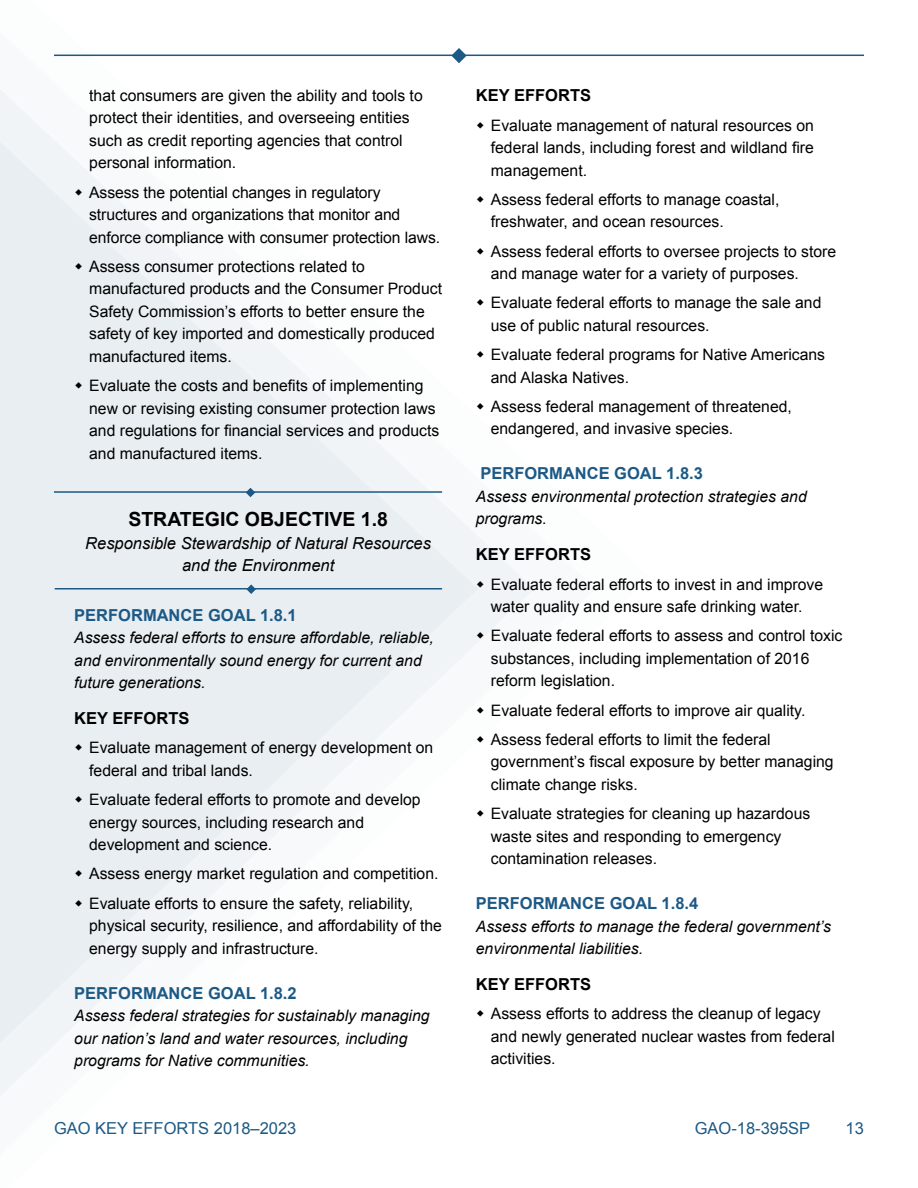
<style>
.page{position:relative;width:918px;height:1188px;background:#fff}
.page>*{position:absolute;margin:0;border:0;box-sizing:border-box;transform-origin:0 0}
.t1{font:700 19.5px "Arial";color:#000}
.t2{font:700 16.5px "Arial";color:#1c5985}
.t3{font:italic 16.5px/22.5px "Arial";color:#000;text-align:center}
.t4{font:700 16.5px "Arial";color:#000}
.t5{font:16.5px "Arial";color:#1c5985}
.t6{font:15.75px/22.5px "Arial";color:#000}
.t7{font:italic 15.75px/22.5px "Arial";color:#000}
</style>
<div class="page">
<hr style="left:54px;top:55px;width:810px;height:1px;background:#1c5985">
<img style="left:0;top:48px;width:648px;height:1048px">
<hr style="left:54px;top:491px;width:388px;height:2px;background:#1c5985">
<svg style="left:246px;top:488px;width:9px;height:9px"></svg>
<hr style="left:55px;top:588px;width:387px;height:2px;background:#1c5985">
<svg style="left:246px;top:584px;width:10px;height:10px"></svg>
<svg style="left:76px;top:189px;width:6px;height:6px"></svg>
<svg style="left:76px;top:263px;width:6px;height:6px"></svg>
<svg style="left:76px;top:382px;width:6px;height:7px"></svg>
<svg style="left:76px;top:744px;width:6px;height:7px"></svg>
<svg style="left:76px;top:796px;width:6px;height:7px"></svg>
<svg style="left:76px;top:870px;width:6px;height:7px"></svg>
<svg style="left:76px;top:900px;width:6px;height:6px"></svg>
<svg style="left:477px;top:122px;width:7px;height:6px"></svg>
<svg style="left:477px;top:196px;width:7px;height:6px"></svg>
<svg style="left:477px;top:248px;width:7px;height:6px"></svg>
<svg style="left:477px;top:299px;width:7px;height:7px"></svg>
<svg style="left:477px;top:351px;width:7px;height:7px"></svg>
<svg style="left:477px;top:403px;width:7px;height:6px"></svg>
<svg style="left:477px;top:581px;width:7px;height:6px"></svg>
<svg style="left:477px;top:632px;width:7px;height:7px"></svg>
<svg style="left:477px;top:707px;width:7px;height:6px"></svg>
<svg style="left:477px;top:736px;width:7px;height:6px"></svg>
<svg style="left:477px;top:810px;width:7px;height:7px"></svg>
<svg style="left:477px;top:1010px;width:7px;height:7px"></svg>
<p class="t6" style="left:89px;top:84px;width:335px">that consumers are given the ability and tools to protect their identities, and overseeing entities such as credit reporting agencies that control personal information.</p>
<p class="t6" style="left:89px;top:181px;width:352px">Assess the potential changes in regulatory structures and organizations that monitor and enforce compliance with consumer protection laws.</p>
<p class="t6" style="left:89px;top:255px;width:354px">Assess consumer protections related to manufactured products and the Consumer Product Safety Commission’s efforts to better ensure the safety of key imported and domestically produced manufactured items.</p>
<p class="t6" style="left:89px;top:375px;width:352px">Evaluate the costs and benefits of implementing new or revising existing consumer protection laws and regulations for financial services and products and manufactured items.</p>
<p class="t1" style="left:128px;top:506px;width:261px">STRATEGIC OBJECTIVE 1.8</p>
<p class="t3" style="left:85px;top:532px;width:347px">Responsible Stewardship of Natural Resources and the Environment</p>
<p class="t2" style="left:74px;top:604px;width:224px">PERFORMANCE GOAL 1.8.1</p>
<p class="t7" style="left:74px;top:627px;width:361px">Assess federal efforts to ensure affordable, reliable, and environmentally sound energy for current and future generations.</p>
<p class="t4" style="left:74px;top:707px;width:117px">KEY EFFORTS</p>
<p class="t6" style="left:89px;top:737px;width:346px">Evaluate management of energy development on federal and tribal lands.</p>
<p class="t6" style="left:89px;top:788px;width:333px">Evaluate federal efforts to promote and develop energy sources, including research and development and science.</p>
<p class="t6" style="left:89px;top:859px;width:351px;line-height:29.2px">Assess energy market regulation and competition.<br>Evaluate efforts to ensure the safety, reliability,</p>
<p class="t6" style="left:89px;top:915px;width:354px">physical security, resilience, and affordability of the energy supply and infrastructure.</p>
<p class="t2" style="left:74px;top:982px;width:224px">PERFORMANCE GOAL 1.8.2</p>
<p class="t7" style="left:74px;top:1005px;width:357px">Assess federal strategies for sustainably managing our nation’s land and water resources, including programs for Native communities.</p>
<p class="t4" style="left:476px;top:85px;width:117px">KEY EFFORTS</p>
<p class="t6" style="left:491px;top:114px;width:325px;text-align:justify">Evaluate management of natural resources on federal lands, including forest and wildland fire management.</p>
<p class="t6" style="left:491px;top:188px;width:290px">Assess federal efforts to manage coastal, freshwater, and ocean resources.</p>
<p class="t6" style="left:491px;top:240px;width:347px">Assess federal efforts to oversee projects to store and manage water for a variety of purposes.</p>
<p class="t6" style="left:491px;top:292px;width:332px">Evaluate federal efforts to manage the sale and use of public natural resources.</p>
<p class="t6" style="left:491px;top:344px;width:336px">Evaluate federal programs for Native Americans and Alaska Natives.</p>
<p class="t6" style="left:491px;top:395px;width:303px">Assess federal management of threatened, endangered, and invasive species.</p>
<p class="t2" style="left:480px;top:463px;width:224px">PERFORMANCE GOAL 1.8.3</p>
<p class="t7" style="left:476px;top:485px;width:332px">Assess environmental protection strategies and programs.</p>
<p class="t4" style="left:476px;top:544px;width:117px">KEY EFFORTS</p>
<p class="t6" style="left:491px;top:573px;width:334px">Evaluate federal efforts to invest in and improve water quality and ensure safe drinking water.</p>
<p class="t6" style="left:491px;top:625px;width:353px">Evaluate federal efforts to assess and control toxic substances, including implementation of 2016 reform legislation.</p>
<p class="t6" style="left:491px;top:696px;width:316px;line-height:29.2px">Evaluate federal efforts to improve air quality.<br>Assess federal efforts to limit the federal</p>
<p class="t6" style="left:491px;top:751px;width:344px">government’s fiscal exposure by better managing climate change risks.</p>
<p class="t6" style="left:491px;top:803px;width:321px">Evaluate strategies for cleaning up hazardous waste sites and responding to emergency contamination releases.</p>
<p class="t2" style="left:476px;top:892px;width:224px">PERFORMANCE GOAL 1.8.4</p>
<p class="t7" style="left:476px;top:915px;width:357px">Assess efforts to manage the federal government’s environmental liabilities.</p>
<p class="t4" style="left:476px;top:973px;width:117px">KEY EFFORTS</p>
<p class="t6" style="left:491px;top:1003px;width:346px">Assess efforts to address the cleanup of legacy and newly generated nuclear wastes from federal activities.</p>
<p class="t5" style="left:54px;top:1117px;width:244px">GAO KEY EFFORTS 2018–2023</p>
<p class="t5" style="left:695px;top:1117px;width:117px">GAO-18-395SP</p>
<p class="t5" style="left:846px;top:1117px;width:20px">13</p>
</div>
